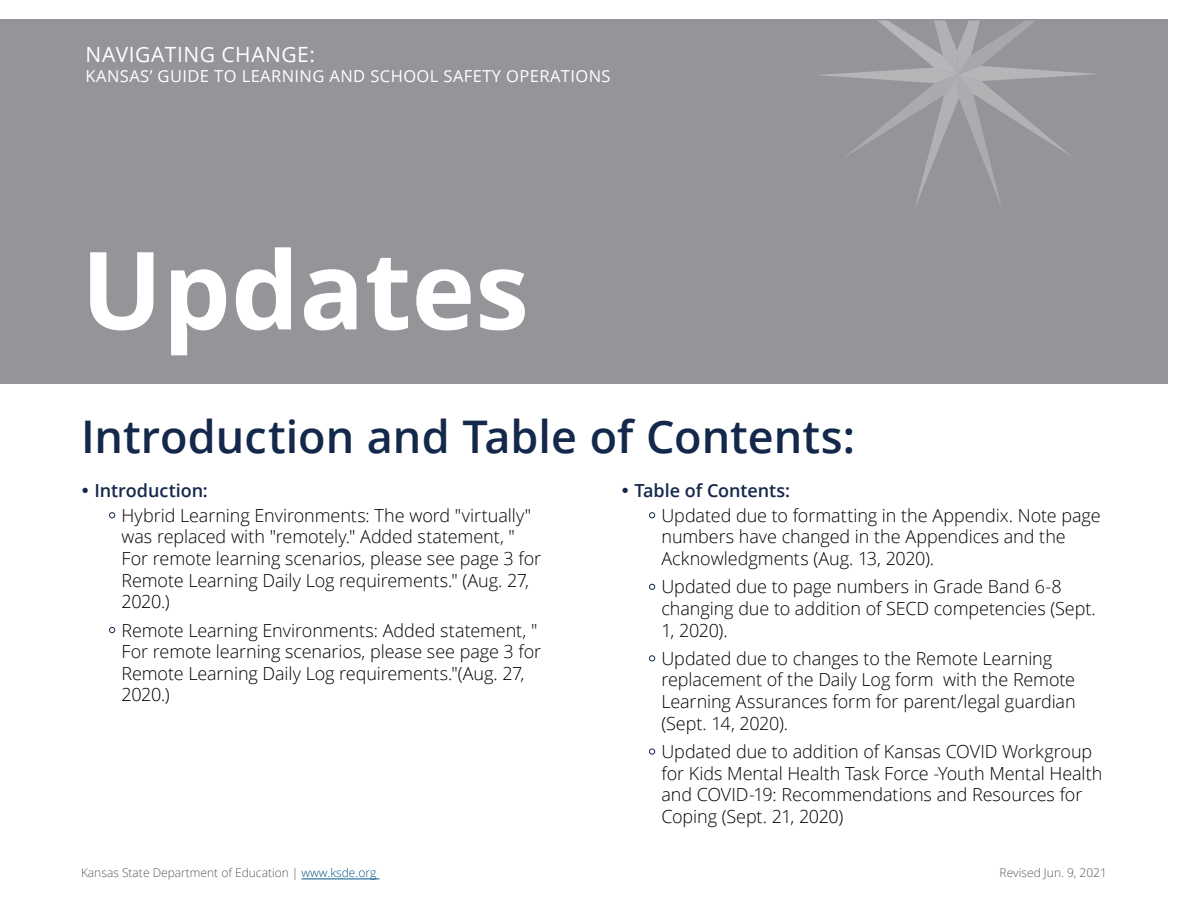
<style>
.page{position:relative;width:1188px;height:918px;background:#fff}
.page>*{position:absolute;margin:0;border:0;box-sizing:border-box;transform-origin:0 0}
.H1_Sections{font:700 108px "Open Sans";color:#fff}
.t1{font:600 45px "Open Sans";color:#13284b}
.Section_title_header{font:21px "Open Sans";letter-spacing:.025em;color:#fff}
.t2{font:300 18px/21.6px "Open Sans";letter-spacing:-.005em;color:#000}
.t3{font:600 18px "Open Sans";letter-spacing:-.005em;color:#13284b}
.Section_Title_Line_2{font:16.5px "Open Sans";letter-spacing:.025em;color:#fff}
.t4{font:300 12px "Open Sans";color:#58595b}
.s1{color:#005487}
</style>
<div class="page">
<div style="left:0;top:19px;width:1168px;height:364px;background:#939598"></div>
<svg style="left:820px;top:21px;width:274px;height:186px"></svg>
<hr style="left:302px;top:879px;width:78px;height:1px;background:#005487">
<p class="Section_title_header" style="left:86px;top:40px;width:231px">NAVIGATING CHANGE:</p>
<p class="Section_Title_Line_2" style="left:86px;top:65px;width:527px">KANSAS’ GUIDE TO LEARNING AND SCHOOL SAFETY OPERATIONS</p>
<h1 class="H1_Sections" style="left:81px;top:214px;width:449px">Updates</h1>
<h2 class="t1" style="left:81px;top:406px;width:776px">Introduction and Table of Contents:</h2>
<p class="t3" style="left:94px;top:479px;width:115px">Introduction:</p>
<p class="t2" style="left:122px;top:504px;width:421px">Hybrid Learning Environments: The word "virtually" was replaced with "remotely." Added statement, " For remote learning scenarios, please see page 3 for Remote Learning Daily Log requirements." (Aug. 27, 2020.)</p>
<p class="t2" style="left:122px;top:619px;width:421px">Remote Learning Environments: Added statement, " For remote learning scenarios, please see page 3 for Remote Learning Daily Log requirements."(Aug. 27, 2020.)</p>
<p class="t3" style="left:634px;top:479px;width:157px">Table of Contents:</p>
<p class="t2" style="left:662px;top:504px;width:441px">Updated due to formatting in the Appendix. Note page numbers have changed in the Appendices and the<br>Acknowledgments (Aug. 13, 2020).</p>
<p class="t2" style="left:662px;top:576px;width:436px">Updated due to page numbers in Grade Band 6-8 changing due to addition of SECD competencies (Sept.<br>1, 2020).</p>
<p class="t2" style="left:662px;top:647px;width:416px">Updated due to changes to the Remote Learning replacement of the Daily Log form with the Remote Learning Assurances form for parent/legal guardian (Sept. 14, 2020).</p>
<p class="t2" style="left:662px;top:740px;width:442px">Updated due to addition of Kansas COVID Workgroup for Kids Mental Health Task Force -Youth Mental Health and COVID-19: Recommendations and Resources for Coping (Sept. 21, 2020)</p>
<p class="t4" style="left:81px;top:865px;width:297px">Kansas State Department of Education | <span class="s1">www.ksde.org</span></p>
<p class="t4" style="left:1000px;top:865px;width:109px">Revised Jun. 9, 2021</p>
</div>
